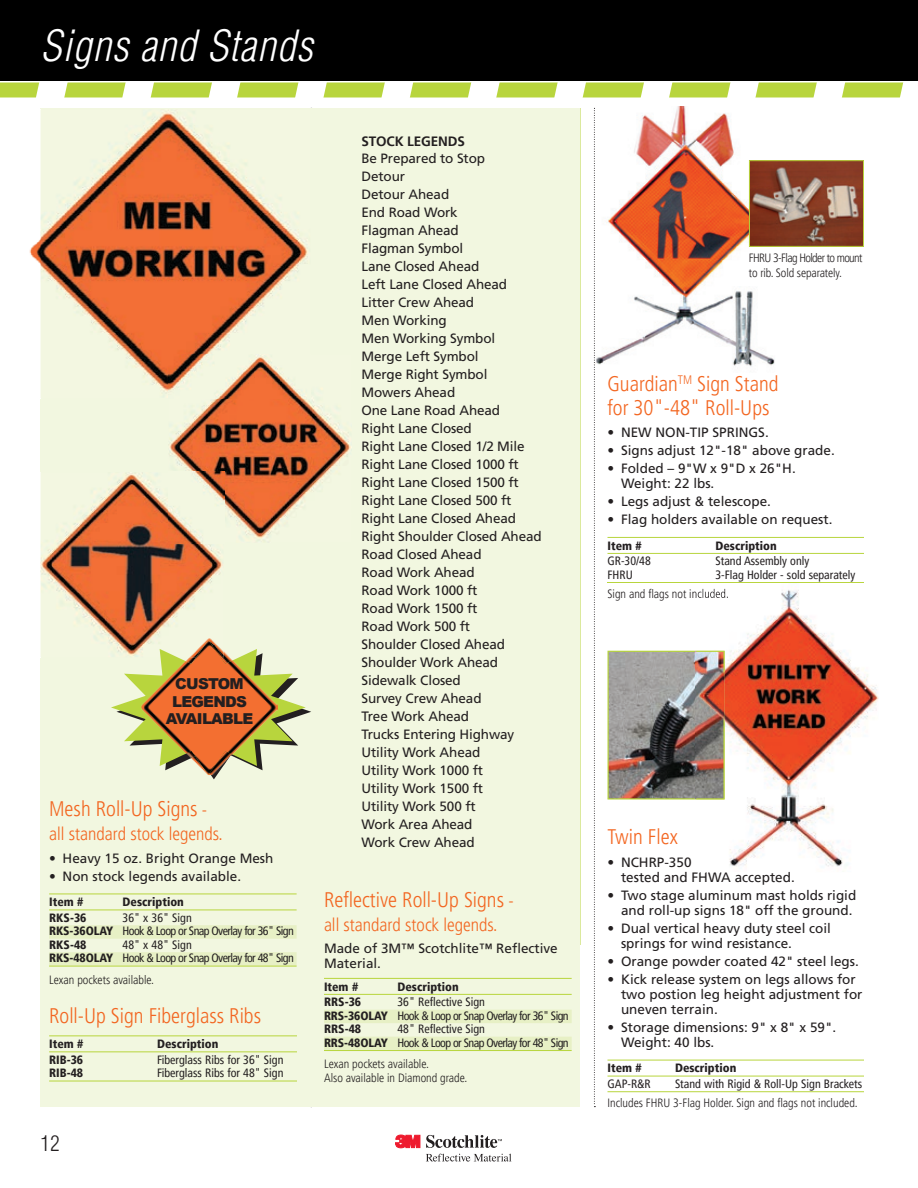
<style>
.page{position:relative;width:918px;height:1188px;background:#fff}
.page>*{position:absolute;margin:0;border:0;box-sizing:border-box;transform-origin:0 0}
.t1{font:italic 300 condensed 42px "Helvetica";letter-spacing:.025em;color:#fff}
.t2{font:300 condensed 21px/24px "Frutiger";color:#f36621}
.t3{font:300 condensed 21px "Helvetica";color:#231f20}
.t4{font:300 condensed 18px "Frutiger";color:#f36621}
.t5{font:900 15px/17.4px "Arial";letter-spacing:-.05em;color:#231f20;text-align:center}
.t6{font:13.5px/18px "Frutiger";letter-spacing:-.01em;color:#231f20}
.t7{font:700 13.5px "Frutiger";letter-spacing:-.01em;color:#231f20}
.t8{font:condensed 12px/13.5px "Frutiger";letter-spacing:-.05em;color:#231f20}
.t9{font:condensed 12px "Frutiger";color:#231f20}
.t10{font:300 condensed 12px/14.4px "Frutiger";color:#231f20}
.t11{font:900 condensed 12px "Frutiger";color:#231f20}
.t12{font:300 condensed 12px/14.4px "Frutiger";letter-spacing:-.05em;color:#231f20}
.s1{font-size:18px}
.s2{font-weight:900}
</style>
<div class="page">
<svg style="left:0;top:82px;width:904px;height:16px"></svg>
<div style="left:0;top:0;width:918px;height:81px;background:#000"></div>
<svg style="left:594px;top:108px;width:1px;height:999px"></svg>
<div style="left:40px;top:108px;width:540px;height:999px;background:#f2f7e0"></div>
<svg style="left:607px;top:651px;width:89px;height:149px;background:#86817b"></svg>
<hr style="left:608px;top:1060px;width:256px;height:1px;background:#b8d53d">
<hr style="left:608px;top:1076px;width:256px;height:1px;background:#b8d53d">
<hr style="left:608px;top:1091px;width:256px;height:1px;background:#b8d53d">
<img style="left:595px;top:107px;width:180px;height:260px">
<img style="left:751px;top:162px;width:111px;height:83px">
<div style="left:749px;top:160px;width:115px;height:87px;border:1px solid #b8d53d"></div>
<hr style="left:608px;top:537px;width:256px;height:1px;background:#b8d53d">
<hr style="left:608px;top:553px;width:256px;height:1px;background:#b8d53d">
<hr style="left:608px;top:582px;width:256px;height:1px;background:#b8d53d">
<hr style="left:49px;top:894px;width:248px;height:1px;background:#b8d53d">
<hr style="left:49px;top:910px;width:248px;height:1px;background:#b8d53d">
<div style="left:49px;top:925px;width:248px;height:14px;background:#e7f0c5"></div>
<div style="left:49px;top:952px;width:248px;height:14px;background:#e7f0c5"></div>
<hr style="left:49px;top:966px;width:248px;height:1px;background:#b8d53d">
<hr style="left:324px;top:978px;width:248px;height:1px;background:#b8d53d">
<hr style="left:324px;top:994px;width:248px;height:1px;background:#b8d53d">
<div style="left:324px;top:1010px;width:248px;height:13px;background:#e7f0c5"></div>
<div style="left:324px;top:1037px;width:248px;height:13px;background:#e7f0c5"></div>
<hr style="left:324px;top:1050px;width:248px;height:1px;background:#b8d53d">
<hr style="left:49px;top:1035px;width:248px;height:1px;background:#b8d53d">
<hr style="left:49px;top:1051px;width:248px;height:1px;background:#b8d53d">
<hr style="left:49px;top:1081px;width:248px;height:1px;background:#b8d53d">
<img style="left:29px;top:110px;width:82px;height:288px">
<img style="left:312px;top:388px;width:39px;height:100px">
<img style="left:40px;top:472px;width:71px;height:185px">
<svg style="left:111px;top:112px;width:201px;height:970px"></svg>
<img style="left:141px;top:640px;width:137px;height:135px">
<svg style="left:395px;top:1135px;width:25px;height:13px"></svg>
<svg style="left:426px;top:1135px;width:76px;height:13px"></svg>
<svg style="left:426px;top:1154px;width:86px;height:8px"></svg>
<img style="left:696px;top:588px;width:182px;height:279px">
<img style="left:696px;top:651px;width:29px;height:149px">
<svg style="left:696px;top:872px;width:26px;height:1px"></svg>
<img style="left:696px;top:589px;width:32px;height:12px">
<h1 class="t1" style="left:40px;top:21px;width:274px">Signs and Stands</h1>
<p class="t5" style="left:166px;top:675px;width:89px">CUSTOM<br>LEGENDS<br>AVAILABLE</p>
<h2 class="t2" style="left:49px;top:797px;width:160px">Mesh Roll-Up Signs <span class="s1">-</span></h2>
<h3 class="t4" style="left:49px;top:824px;width:175px">all standard stock legends.</h3>
<p class="t6" style="left:49px;top:849px;width:226px">• Heavy 15 oz. Bright Orange Mesh</p>
<p class="t6" style="left:49px;top:867px;width:194px">• Non stock legends available.</p>
<p class="t11" style="left:49px;top:895px;width:36px">Item #</p>
<p class="t11" style="left:123px;top:895px;width:63px">Description</p>
<p class="t11" style="left:49px;top:911px;width:39px">RKS-36</p>
<p class="t8" style="left:49px;top:911px;width:246px;text-indent:74px">36" x 36" Sign<br><span class="s2">RKS-36OLAY</span> Hook &amp; Loop or Snap Overlay for 36" Sign<br><span class="s2">RKS-48</span></p>
<p class="t8" style="left:49px;top:938px;width:246px;text-indent:74px">48" x 48" Sign<br><span class="s2">RKS-48OLAY</span> Hook &amp; Loop or Snap Overlay for 48" Sign</p>
<p class="t10" style="left:49px;top:972px;width:106px">Lexan pockets available.</p>
<h2 class="t2" style="left:49px;top:1004px;width:213px">Roll-Up Sign Fiberglass Ribs</h2>
<p class="t11" style="left:49px;top:1037px;width:36px">Item #</p>
<p class="t11" style="left:157px;top:1037px;width:63px">Description</p>
<p class="t11" style="left:49px;top:1053px;width:36px">RIB-36</p>
<p class="t9" style="left:157px;top:1053px;width:128px">Fiberglass Ribs for 36" Sign</p>
<p class="t11" style="left:49px;top:1066px;width:36px">RIB-48</p>
<p class="t9" style="left:157px;top:1066px;width:128px">Fiberglass Ribs for 48" Sign</p>
<h2 class="t3" style="left:40px;top:1131px;width:21px">12</h2>
<p class="t7" style="left:362px;top:133px;width:105px">STOCK LEGENDS</p>
<p class="t6" style="left:361px;top:150px;width:182px">Be Prepared to Stop<br>Detour<br>Detour Ahead<br>End Road Work<br>Flagman Ahead<br>Flagman Symbol<br>Lane Closed Ahead<br>Left Lane Closed Ahead<br>Litter Crew Ahead<br>Men Working<br>Men Working Symbol<br>Merge Left Symbol<br>Merge Right Symbol<br>Mowers Ahead<br>One Lane Road Ahead<br>Right Lane Closed<br>Right Lane Closed 1/2 Mile<br>Right Lane Closed 1000 ft<br>Right Lane Closed 1500 ft<br>Right Lane Closed 500 ft<br>Right Lane Closed Ahead<br>Right Shoulder Closed Ahead<br>Road Closed Ahead<br>Road Work Ahead<br>Road Work 1000 ft<br>Road Work 1500 ft<br>Road Work 500 ft<br>Shoulder Closed Ahead<br>Shoulder Work Ahead<br>Sidewalk Closed<br>Survey Crew Ahead<br>Tree Work Ahead<br>Trucks Entering Highway<br>Utility Work Ahead<br>Utility Work 1000 ft<br>Utility Work 1500 ft<br>Utility Work 500 ft<br>Work Area Ahead<br>Work Crew Ahead</p>
<h2 class="t2" style="left:324px;top:888px;width:191px">Reflective Roll-Up Signs <span class="s1">-</span></h2>
<h3 class="t4" style="left:324px;top:914px;width:175px">all standard stock legends.</h3>
<p class="t6" style="left:324px;top:941px;width:235px;line-height:15px">Made of 3M™ Scotchlite™ Reflective<br>Material.</p>
<p class="t11" style="left:324px;top:979px;width:36px">Item #</p>
<p class="t11" style="left:398px;top:979px;width:63px">Description</p>
<p class="t11" style="left:324px;top:995px;width:39px">RRS-36</p>
<p class="t8" style="left:324px;top:996px;width:246px;text-indent:74px">36" Reflective Sign<br><span class="s2">RRS-36OLAY</span> Hook &amp; Loop or Snap Overlay for 36" Sign<br><span class="s2">RRS-48</span></p>
<p class="t8" style="left:324px;top:1023px;width:246px;text-indent:74px">48" Reflective Sign<br><span class="s2">RRS-48OLAY</span> Hook &amp; Loop or Snap Overlay for 48" Sign</p>
<p class="t10" style="left:324px;top:1057px;width:145px">Lexan pockets available.<br>Also available in Diamond grade.</p>
<p class="t12" style="left:749px;top:251px;width:115px">FHRU 3-Flag Holder to mount to rib. Sold separately.</p>
<h2 class="t2" style="left:607px;top:372px;width:172px">Guardian<sup>TM</sup> Sign Stand for 30"-48" Roll-Ups</h2>
<p class="t6" style="left:608px;top:423px;width:163px">• NEW NON-TIP SPRINGS.</p>
<p class="t6" style="left:608px;top:441px;width:229px">• Signs adjust 12"-18" above grade.</p>
<p class="t6" style="left:621px;top:461px;width:176px;line-height:15px;text-indent:-14px">• Folded – 9"W x 9"D x 26"H.<br>Weight: 22 lbs.</p>
<p class="t6" style="left:608px;top:492px;width:165px">• Legs adjust &amp; telescope.</p>
<p class="t6" style="left:608px;top:510px;width:227px">• Flag holders available on request.</p>
<p class="t11" style="left:608px;top:538px;width:36px">Item #</p>
<p class="t11" style="left:716px;top:538px;width:63px">Description</p>
<p class="t9" style="left:608px;top:554px;width:45px">GR-30/48</p>
<p class="t9" style="left:716px;top:554px;width:95px">Stand Assembly only</p>
<p class="t9" style="left:608px;top:568px;width:27px">FHRU</p>
<p class="t9" style="left:716px;top:568px;width:141px">3-Flag Holder - sold separately</p>
<p class="t10" style="left:608px;top:587px;width:123px">Sign and flags not included.</p>
<h2 class="t2" style="left:608px;top:825px;width:72px">Twin Flex</h2>
<p class="t6" style="left:621px;top:855px;width:175px;line-height:15px;text-indent:-14px">• NCHRP-350<br>tested and FHWA accepted.</p>
<p class="t6" style="left:608px;top:888px;width:250px;line-height:15px;text-align:right">• Two stage aluminum mast holds rigid and roll-up signs 18" off the ground.</p>
<p class="t6" style="left:621px;top:921px;width:212px;line-height:15px;text-indent:-14px">• Dual vertical heavy duty steel coil springs for wind resistance.</p>
<p class="t6" style="left:608px;top:952px;width:253px">• Orange powder coated 42" steel legs.</p>
<p class="t6" style="left:621px;top:972px;width:243px;line-height:15px;text-indent:-14px">• Kick release system on legs allows for two postion leg height adjustment for uneven terrain.</p>
<p class="t6" style="left:621px;top:1020px;width:217px;line-height:15px;text-indent:-14px">• Storage dimensions: 9" x 8" x 59".<br>Weight: 40 lbs.</p>
<p class="t11" style="left:608px;top:1061px;width:36px">Item #</p>
<p class="t11" style="left:675px;top:1061px;width:63px">Description</p>
<p class="t9" style="left:608px;top:1077px;width:45px">GAP-R&amp;R</p>
<p class="t9" style="left:675px;top:1077px;width:189px">Stand with Rigid &amp; Roll-Up Sign Brackets</p>
<p class="t10" style="left:608px;top:1096px;width:252px">Includes FHRU 3-Flag Holder. Sign and flags not included.</p>
</div>
